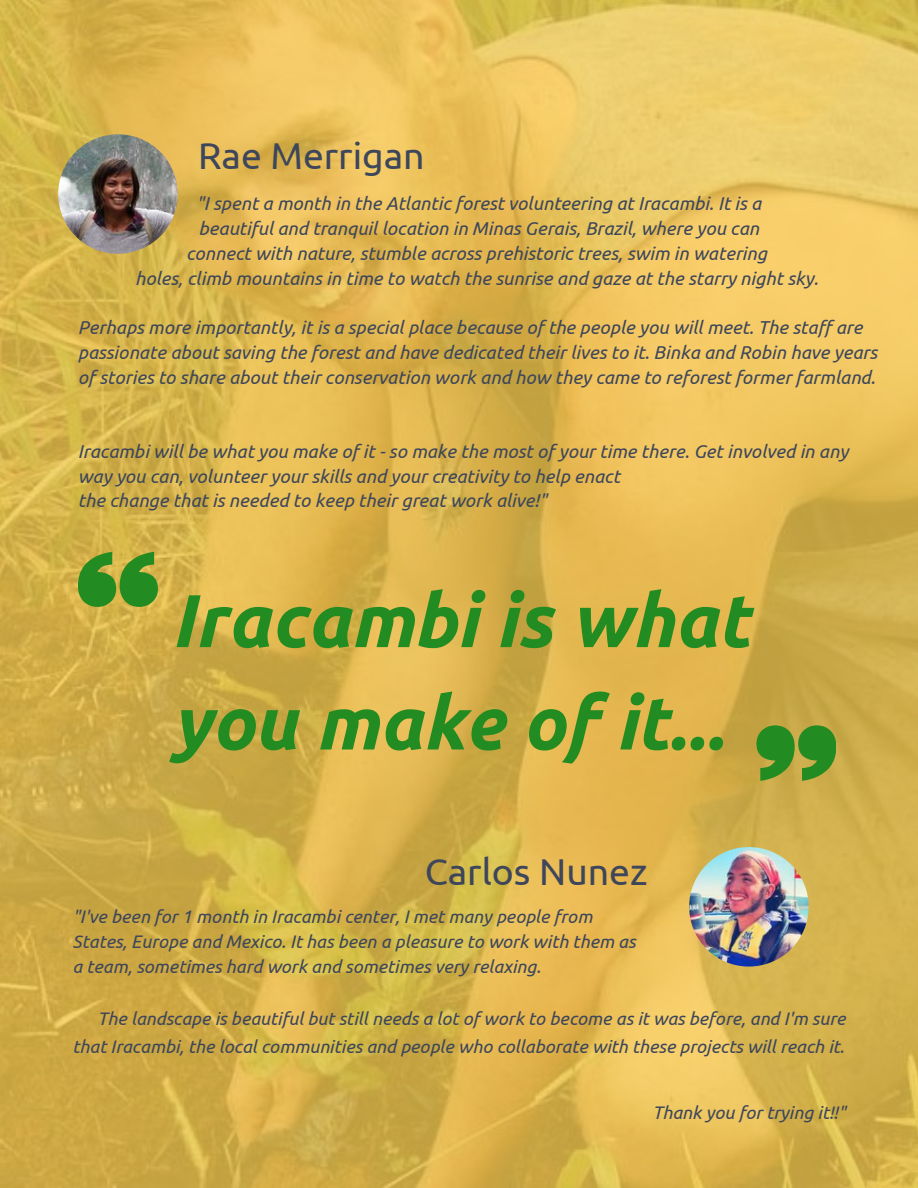
<style>
.page{position:relative;width:918px;height:1188px;background:#fff}
.page>*{position:absolute;margin:0;border:0;box-sizing:border-box;transform-origin:0 0}
.t1{font:italic 700 74.7px/102.3px "Ubuntu";color:#228b22}
.t2{font:37.35px "Ubuntu";color:#3d465a}
.t3{font:italic 18.75px/24.8px "Ubuntu";color:#3d465a}
.t4{font:italic 18.15px/25px "Ubuntu";color:#3d465a}
</style>
<div class="page">
<img style="left:0;top:0;width:918px;height:1188px">
<svg style="left:78px;top:552px;width:80px;height:55px;background:#5d992f"></svg>
<svg style="left:756px;top:725px;width:80px;height:56px;background:#5a952e"></svg>
<img style="left:58px;top:134px;width:119px;height:119px;border-radius:50%">
<img style="left:689px;top:847px;width:119px;height:119px;border-radius:60px">
<h2 class="t2" style="left:198px;top:134px;width:228px">Rae Merrigan</h2>
<p class="t3" style="left:135px;top:191px;width:685px;text-align:center">"I spent a month in the Atlantic forest volunteering at Iracambi. It is a<br>beautiful and tranquil location in Minas Gerais, Brazil, where you can<br>connect with nature, stumble across prehistoric trees, swim in watering<br>holes, climb mountains in time to watch the sunrise and gaze at the starry night sky.</p>
<p class="t3" style="left:78px;top:315px;width:801px">Perhaps more importantly, it is a special place because of the people you will meet. The staff are passionate about saving the forest and have dedicated their lives to it. Binka and Robin have years of stories to share about their conservation work and how they came to reforest former farmland.</p>
<p class="t3" style="left:78px;top:439px;width:772px">Iracambi will be what you make of it - so make the most of your time there. Get involved in any way you can, volunteer your skills and your creativity to help enact<br>the change that is needed to keep their great work alive!"</p>
<h1 class="t1" style="left:171px;top:568px;width:579px">Iracambi is what you make of it...</h1>
<h2 class="t2" style="left:425px;top:850px;width:225px">Carlos Nunez</h2>
<p class="t4" style="left:72px;top:903px;width:565px">"I've been for 1 month in Iracambi center, I met many people from<br>States, Europe and Mexico. It has been a pleasure to work with them as a team, sometimes hard work and sometimes very relaxing.</p>
<p class="t4" style="left:72px;top:1005px;width:775px;line-height:27.3px;text-align:right">The landscape is beautiful but still needs a lot of work to become as it was before, and I'm sure that Iracambi, the local communities and people who collaborate with these projects will reach it.</p>
<p class="t4" style="left:652px;top:1100px;width:195px">Thank you for trying it!!"</p>
</div>
